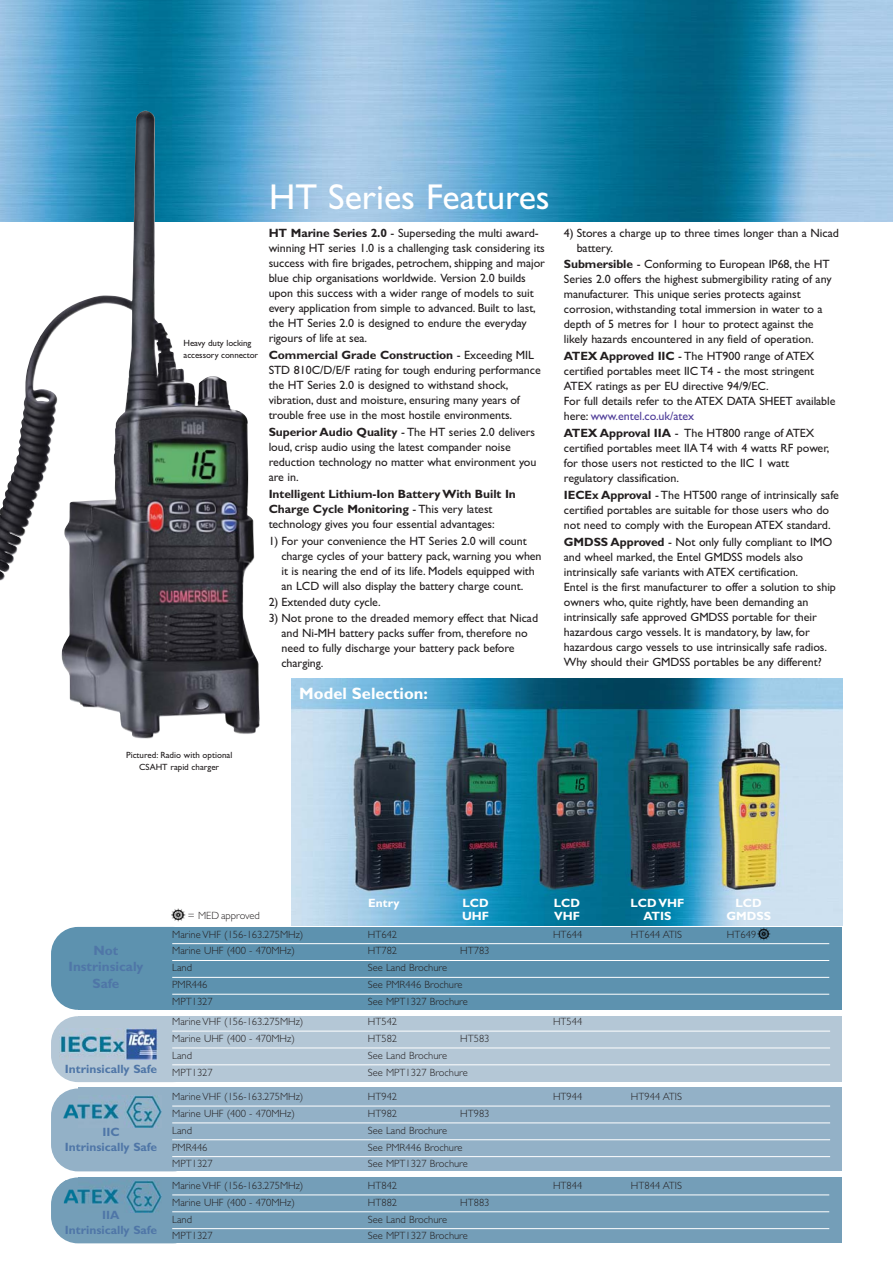
<style>
.page{position:relative;width:893px;height:1263px;background:#fff}
.page>*{position:absolute;margin:0;border:0;box-sizing:border-box;transform-origin:0 0}
.t1{font:36px "Gill Sans";color:#fff}
.t2{font:700 16.5px "Gill Sans";color:#fff}
.t3{font:700 13.5px/16.2px "Gill Sans";color:#4f76a7;text-align:center}
.t4{font:12px/15px "Gill Sans";letter-spacing:-.005em;color:#231f20}
.t5{font:700 12px/15px "Gill Sans";letter-spacing:-.005em;color:#231f20}
.t6{font:700 12px/14.4px "Gill Sans";color:#4f76a7;text-align:center}
.t7{font:700 12px/13.5px "Gill Sans";color:#fff}
.t8{font:300 10.5px "Gill Sans";color:#231f20}
.t9{font:9px/12px "Gill Sans";color:#231f20}
.s1{font-weight:700}
.s2{font-weight:400}
.s3{color:#4e3c98}
</style>
<div class="page">
<div style="left:79px;top:1016px;width:763px;height:66px;background:#b4c7d6"></div>
<img style="left:0;top:0;width:892px;height:222px">
<div style="left:51px;top:1089px;width:149px;height:82px;background:#93b1c7;border-radius:27px"></div>
<div style="left:51px;top:1177px;width:149px;height:66px;background:#749eb8;border-radius:27px"></div>
<div style="left:51px;top:927px;width:149px;height:83px;background:#5d92af;border-radius:27px"></div>
<img style="left:0;top:111px;width:260px;height:623px">
<img style="left:291px;top:679px;width:551px;height:246px">
<div style="left:79px;top:927px;width:763px;height:83px;background:#5d92af"></div>
<div style="left:79px;top:1177px;width:763px;height:66px;background:#749eb8"></div>
<hr style="left:172px;top:943px;width:657px;height:1px;background:#fff">
<hr style="left:172px;top:960px;width:657px;height:1px;background:#fff">
<hr style="left:172px;top:977px;width:657px;height:1px;background:#fff">
<hr style="left:172px;top:994px;width:657px;height:1px;background:#fff">
<div style="left:79px;top:1087px;width:763px;height:84px;background:#93b1c7"></div>
<img style="left:64px;top:1095px;width:98px;height:32px">
<img style="left:757px;top:927px;width:14px;height:14px">
<img style="left:172px;top:908px;width:13px;height:14px">
<img style="left:64px;top:1181px;width:98px;height:32px">
<div style="left:51px;top:1016px;width:149px;height:66px;background:#b4c7d6;border-radius:27px"></div>
<hr style="left:172px;top:1031px;width:658px;height:1px;background:#fff">
<hr style="left:172px;top:1048px;width:658px;height:1px;background:#fff">
<hr style="left:172px;top:1065px;width:658px;height:1px;background:#fff">
<img style="left:60px;top:1029px;width:97px;height:31px">
<hr style="left:172px;top:1195px;width:657px;height:1px;background:#fff">
<hr style="left:172px;top:1212px;width:657px;height:1px;background:#fff">
<hr style="left:172px;top:1228px;width:657px;height:1px;background:#fff">
<hr style="left:172px;top:1106px;width:658px;height:1px;background:#fff">
<hr style="left:172px;top:1123px;width:658px;height:1px;background:#fff">
<hr style="left:172px;top:1140px;width:658px;height:1px;background:#fff">
<hr style="left:172px;top:1156px;width:658px;height:1px;background:#fff">
<p class="t9" style="left:184px;top:338px;width:76px">Heavy duty locking accessory connector</p>
<h1 class="t1" style="left:269px;top:184px;width:282px">HT Series Features</h1>
<p class="t4" style="left:269px;top:226px;width:278px"><span class="s1">HT Marine Series 2.0</span> - Superseding the multi award&shy;winning HT series 1.0 is a challenging task considering its success with fire brigades, petrochem, shipping and major blue chip organisations worldwide. Version 2.0 builds upon this success with a wider range of models to suit every applicatio n from simple to advanced. Built to last, the HT Series 2.0 is designed to endure the everyday rigours of life at sea.</p>
<p class="t4" style="left:269px;top:348px;width:274px"><span class="s1">Commercial Grade Construction</span> - Exceeding MIL STD 810C/D/E/F rating for tough enduring performance the HT Series 2.0 is designed to withstand shock, vibration, dust and moisture, ensuring many years of trouble free use in the most hostile environments.</p>
<p class="t4" style="left:269px;top:426px;width:269px"><span class="s1">Superior Audio Quality</span> - The HT series 2.0 delivers loud, crisp audio using the latest compander noise reduction technology no matter what environment you are in.</p>
<p class="t5" style="left:269px;top:488px;width:249px">Intelligent Lithium-Ion Battery With Built In<br>Charge Cycle Monitoring <span class="s2">- This very latest technology gives you four essential advantages:</span></p>
<p class="t4" style="left:281px;top:535px;width:262px;text-indent:-13px">1) For your convenience the HT Series 2.0 will count charge cycles of your battery pack, warning you when it is nearing the end of its life. Models equipped with an LCD will also display the battery charge count.</p>
<p class="t4" style="left:269px;top:596px;width:114px">2) Extended duty cycle.</p>
<p class="t4" style="left:281px;top:612px;width:258px;text-indent:-13px">3) Not prone to the dreaded memory effect that Nicad and Ni-MH battery packs suffer from, therefore no need to fully discharge your battery pack before charging.</p>
<h2 class="t2" style="left:299px;top:688px;width:130px">Model Selection:</h2>
<p class="t4" style="left:564px;top:226px;width:276px">4) Stores a charge up to three times longer than a Nicad</p>
<p class="t4" style="left:577px;top:241px;width:38px">battery.</p>
<p class="t4" style="left:564px;top:257px;width:267px"><span class="s1">Submersible</span> - Conforming to European IP68, the HT</p>
<p class="t4" style="left:564px;top:272px;width:269px">Series 2.0 offers the highest submergibility rating of any</p>
<p class="t4" style="left:564px;top:287px;width:238px">manufacturer. This unique series protects against</p>
<p class="t4" style="left:564px;top:302px;width:260px">corrosion, withstanding total immersion in water to a</p>
<p class="t4" style="left:564px;top:317px;width:251px">depth of 5 metres for 1 hour to protect against the</p>
<p class="t4" style="left:564px;top:332px;width:251px">likely hazards encountered in any field of operation.</p>
<p class="t4" style="left:564px;top:350px;width:273px"><span class="s1">ATEX Approved IIC</span> - The HT900 range of ATEX certified portables meet IIC T4 - the most stringent ATEX ratings as per EU directive 94/9/EC.<br>For full details refer to the ATEX DATA SHEET available here: <span class="s3">www.entel.co.uk/atex</span></p>
<p class="t4" style="left:564px;top:427px;width:267px"><span class="s1">ATEX Approval IIA</span> - The HT800 range of ATEX certified portables meet IIA T4 with 4 watts RF power, for those users not resticted to the IIC 1 watt regulatory classification.</p>
<p class="t4" style="left:564px;top:489px;width:276px"><span class="s1">IECEx Approval</span> - The HT500 range of intrinsically safe ce rtified portables are suitable for those users who do not need to comply with the European ATEX standard.</p>
<p class="t4" style="left:564px;top:536px;width:273px"><span class="s1">GMDSS Approved</span> - Not only fully compliant to IMO and wheel marked, the Entel GMDSS models also intrinsically safe variants with ATEX certification.<br>Entel is the first manufacturer to offer a solution to ship owners who, quite rightly, have been demanding an intrinsically safe approved GMDSS portable for their hazardous cargo vessels. It is mandatory, by law, for hazardous cargo vessels to use intrinsically safe radios.<br>Why should their GMDSS portables be any different?</p>
<p class="t9" style="left:126px;top:750px;width:108px;text-align:center">Pictured: Radio with optional<br>CSAHT rapid charger</p>
<p class="t8" style="left:188px;top:912px;width:73px">= MED approved</p>
<p class="t7" style="left:368px;top:898px;width:33px">Entry</p>
<p class="t7" style="left:462px;top:898px;width:29px">LCD<br>UHF</p>
<p class="t7" style="left:630px;top:898px;width:55px;text-align:center">LCD VHF<br>ATIS</p>
<p class="t7" style="left:726px;top:898px;width:46px;text-align:center">LCD<br>GMDSS</p>
<p class="t7" style="left:554px;top:898px;width:28px">LCD<br>VHF</p>
<p class="t3" style="left:69px;top:944px;width:76px">Not<br>Instrinsicaly<br>Safe</p>
<p class="t6" style="left:65px;top:1063px;width:94px">Intrinsically Safe</p>
<p class="t6" style="left:65px;top:1127px;width:94px">IIC<br>Intrinsically Safe</p>
<p class="t6" style="left:65px;top:1209px;width:94px">IIA<br>Intrinsically Safe</p>
<p class="t8" style="left:172px;top:930px;width:133px">Marine VHF (156-163.275MHz)</p>
<p class="t8" style="left:368px;top:930px;width:31px">HT642</p>
<p class="t8" style="left:553px;top:930px;width:31px">HT644</p>
<p class="t8" style="left:631px;top:930px;width:52px">HT644 ATIS</p>
<p class="t8" style="left:727px;top:930px;width:31px">HT649</p>
<p class="t8" style="left:172px;top:947px;width:124px">Marine UHF (400 - 470MHz)</p>
<p class="t8" style="left:368px;top:947px;width:31px">HT782</p>
<p class="t8" style="left:460px;top:947px;width:31px">HT783</p>
<p class="t8" style="left:172px;top:964px;width:21px">Land</p>
<p class="t8" style="left:368px;top:964px;width:81px">See Land Brochure</p>
<p class="t8" style="left:172px;top:981px;width:37px">PMR446</p>
<p class="t8" style="left:368px;top:981px;width:96px">See PMR446 Brochure</p>
<p class="t8" style="left:172px;top:998px;width:42px">MPT1327</p>
<p class="t8" style="left:368px;top:998px;width:101px">See MPT1327 Brochure</p>
<p class="t8" style="left:172px;top:1018px;width:133px">Marine VHF (156-163.275MHz)</p>
<p class="t8" style="left:368px;top:1018px;width:31px">HT542</p>
<p class="t8" style="left:553px;top:1018px;width:31px">HT544</p>
<p class="t8" style="left:172px;top:1035px;width:124px">Marine UHF (400 - 470MHz)</p>
<p class="t8" style="left:368px;top:1035px;width:31px">HT582</p>
<p class="t8" style="left:460px;top:1035px;width:31px">HT583</p>
<p class="t8" style="left:172px;top:1052px;width:21px">Land</p>
<p class="t8" style="left:368px;top:1052px;width:81px">See Land Brochure</p>
<p class="t8" style="left:172px;top:1068px;width:42px">MPT1327</p>
<p class="t8" style="left:368px;top:1068px;width:101px">See MPT1327 Brochure</p>
<p class="t8" style="left:172px;top:1093px;width:133px">Marine VHF (156-163.275MHz)</p>
<p class="t8" style="left:368px;top:1093px;width:31px">HT942</p>
<p class="t8" style="left:553px;top:1093px;width:31px">HT944</p>
<p class="t8" style="left:631px;top:1093px;width:52px">HT944 ATIS</p>
<p class="t8" style="left:172px;top:1110px;width:124px">Marine UHF (400 - 470MHz)</p>
<p class="t8" style="left:368px;top:1110px;width:31px">HT982</p>
<p class="t8" style="left:460px;top:1110px;width:31px">HT983</p>
<p class="t8" style="left:172px;top:1127px;width:21px">Land</p>
<p class="t8" style="left:368px;top:1127px;width:81px">See Land Brochure</p>
<p class="t8" style="left:172px;top:1143px;width:37px">PMR446</p>
<p class="t8" style="left:368px;top:1143px;width:96px">See PMR446 Brochure</p>
<p class="t8" style="left:172px;top:1160px;width:42px">MPT1327</p>
<p class="t8" style="left:368px;top:1160px;width:101px">See MPT1327 Brochure</p>
<p class="t8" style="left:172px;top:1182px;width:133px">Marine VHF (156-163.275MHz)</p>
<p class="t8" style="left:368px;top:1182px;width:31px">HT842</p>
<p class="t8" style="left:553px;top:1182px;width:31px">HT844</p>
<p class="t8" style="left:631px;top:1182px;width:52px">HT844 ATIS</p>
<p class="t8" style="left:172px;top:1199px;width:124px">Marine UHF (400 - 470MHz)</p>
<p class="t8" style="left:368px;top:1199px;width:31px">HT882</p>
<p class="t8" style="left:460px;top:1199px;width:31px">HT883</p>
<p class="t8" style="left:172px;top:1215px;width:21px">Land</p>
<p class="t8" style="left:368px;top:1215px;width:81px">See Land Brochure</p>
<p class="t8" style="left:172px;top:1232px;width:42px">MPT1327</p>
<p class="t8" style="left:368px;top:1232px;width:101px">See MPT1327 Brochure</p>
</div>
